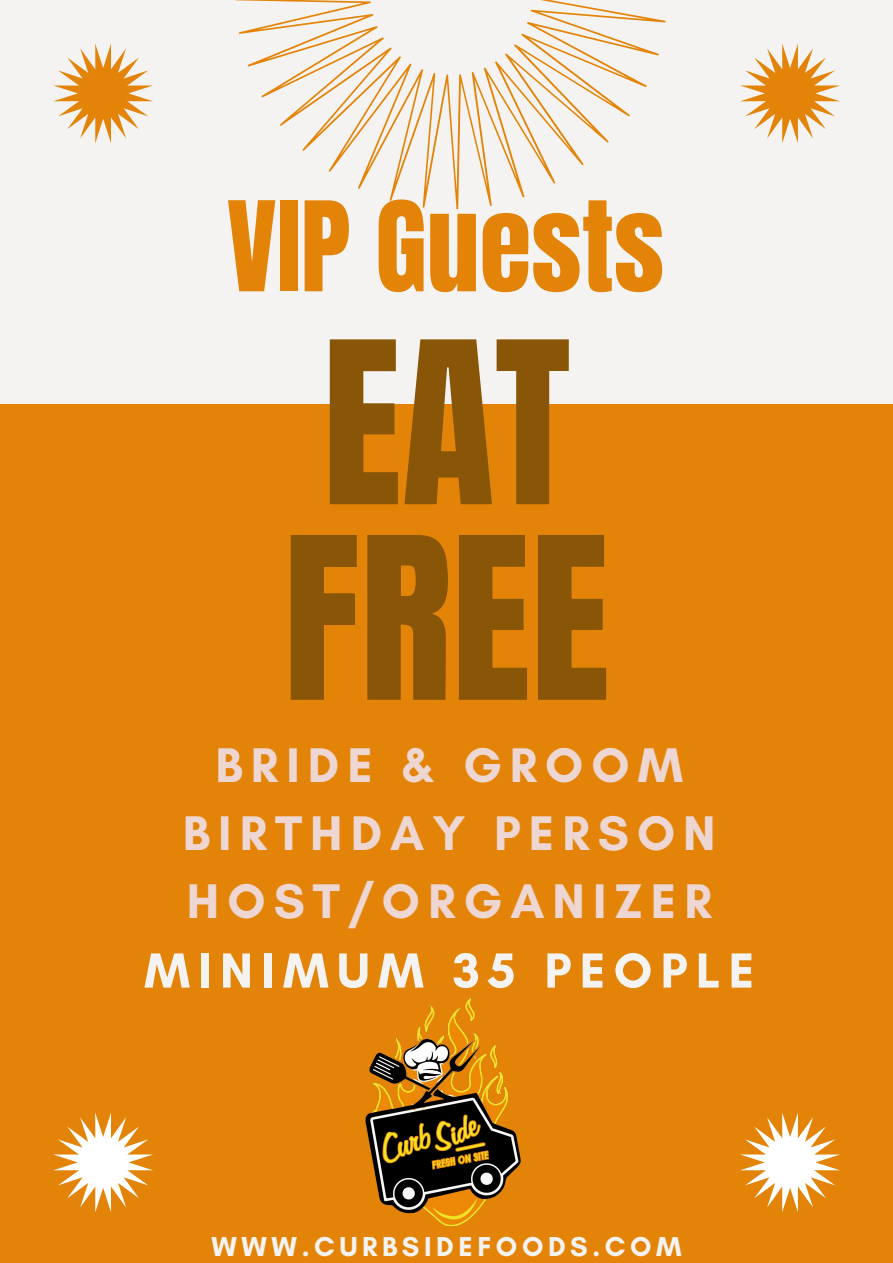
<style>
.page{position:relative;width:893px;height:1263px;background:#f4f3f1}
.page>*{position:absolute;margin:0;border:0;box-sizing:border-box;transform-origin:0 0}
.t1{font:191.93px/195.5px "Anton";color:#895506}
.t2{font:105.9px "Anton";color:#e38408}
.t3{font:700 50.25px "Glacial Indifference";letter-spacing:.165em;color:#f4f3f1}
.t4{font:700 49.5px/68.2px "Glacial Indifference";letter-spacing:.165em;color:#eed6d3;text-align:center}
.t5{font:700 27.9px "Glacial Indifference";letter-spacing:.165em;color:#f4f3f1}
</style>
<div class="page">
<div style="left:0;top:404px;width:893px;height:859px;background:#e38408"></div>
<svg style="left:236px;top:0;width:430px;height:210px"></svg>
<svg style="left:740px;top:1112px;width:100px;height:100px"></svg>
<svg style="left:53px;top:1112px;width:100px;height:100px"></svg>
<svg style="left:740px;top:43px;width:100px;height:100px"></svg>
<svg style="left:53px;top:43px;width:100px;height:100px"></svg>
<img style="left:365px;top:998px;width:156px;height:229px">
<h1 class="t2" style="left:227px;top:171px;width:439px">VIP Guests</h1>
<h2 class="t1" style="left:283px;top:329px;width:328px">EAT<br>FREE</h2>
<p class="t4" style="left:183px;top:730px;width:534px">BRIDE &amp; GROOM<br>BIRTHDAY PERSON<br>HOST/ORGANIZER</p>
<h3 class="t3" style="left:144px;top:940px;width:612px">MINIMUM 35 PEOPLE</h3>
<p class="t5" style="left:212px;top:1229px;width:471px">WWW.CURBSIDEFOODS.COM</p>
</div>
